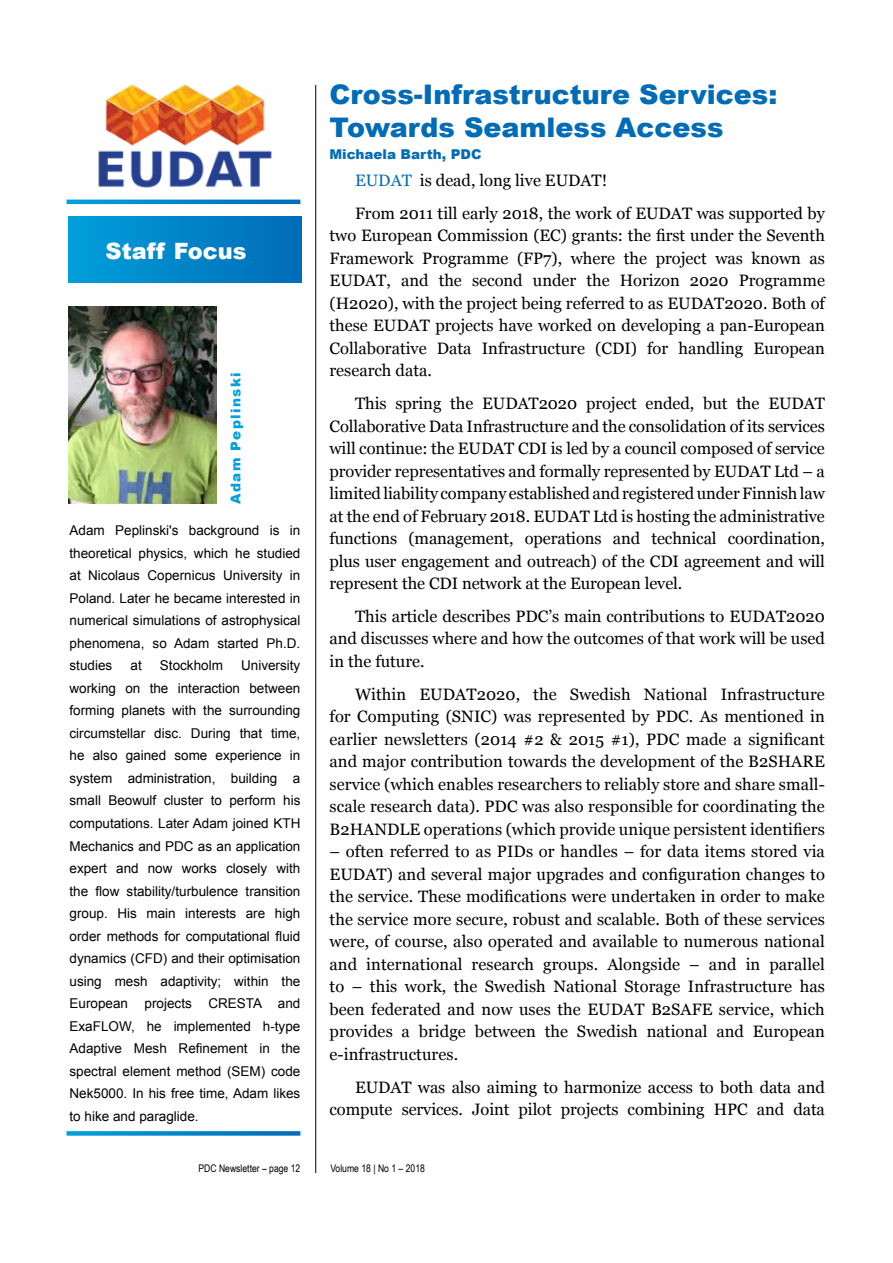
<style>
.page{position:relative;width:893px;height:1263px;background:#fff}
.page>*{position:absolute;margin:0;border:0;box-sizing:border-box;transform-origin:0 0}
.t1{font:900 27px/32.4px "Arial";color:#006cb7}
.t2{font:900 22.5px "Arial";color:#fff}
.t3{font:16.5px/22.5px "Georgia";color:#000;text-align:justify}
.t4{font:13.5px/22.5px "Arial";color:#000;text-align:justify}
.t5{font:900 13.5px "Arial";color:#006cb7}
.t6{font:900 13.5px "Arial";letter-spacing:.1em;color:#00a0dc}
.t7{font:10.5px "Arial Narrow";color:#000}
.s1{color:#006cb7}
</style>
<div class="page">
<hr style="left:315px;top:85px;width:1px;height:1088px;background:#000">
<img style="left:68px;top:306px;width:148px;height:198px">
<img style="left:98px;top:84px;width:174px;height:104px">
<div style="left:68px;top:216px;width:234px;height:67px;background:linear-gradient(to right,#009fdb,#006bb7)"></div>
<svg style="left:67px;top:1131px;width:233px;height:5px"></svg>
<svg style="left:67px;top:200px;width:233px;height:4px"></svg>
<h2 class="t2" style="left:105px;top:235px;width:143px">Staff Focus</h2>
<p class="t6" style="left:226px;top:504px;width:133px;rotate:-90deg">Adam Peplinski</p>
<p class="t4" style="left:70px;top:519px;width:232px">Adam Peplinski's background is in theoretical physics, which he studied at Nicolaus Copernicus University in Poland. Later he became interested in numerical simulations of astrophysical phenomena, so Adam started Ph.D. studies</p>
<p class="t4" style="left:130px;top:655px;width:13px">at</p>
<p class="t4" style="left:160px;top:655px;width:65px">Stockholm</p>
<p class="t4" style="left:70px;top:655px;width:232px;text-indent:172px">University working on the interaction between forming planets with the surrounding circumstellar disc. During that time, he also gained some experience in system administration, building a small Beowulf cluster to perform his computations. Later Adam joined KTH Mechanics and PDC as an application expert and now works closely with the flow stability/turbulence transition group. His main interests are high order methods for computational fluid dynamics (CFD) and their optimisation using mesh adaptivity; within the European projects CRESTA and ExaFLOW, he implemented h-type Adaptive Mesh Refinement in the spectral element method (SEM) code Nek5000. In his free time, Adam likes to hike and paraglide.</p>
<h1 class="t1" style="left:330px;top:78px;width:449px">Cross-Infrastructure Services:<br>Towards Seamless Access</h1>
<p class="t5" style="left:330px;top:145px;width:153px">Michaela Barth, PDC</p>
<p class="t3" style="left:355px;top:163px;width:471px;line-height:32.7px"><span class="s1">EUDAT</span> is dead, long live EUDAT!<br>From 2011 till early 2018, the work of EUDAT was supported by</p>
<p class="t3" style="left:330px;top:224px;width:497px">two European Commission (EC) grants: the first under the Seventh Framework Programme (FP7), where the project was known as EUDAT, and the second under the Horizon 2020 Programme (H2020), with the project being referred to as EUDAT2020. Both of these EUDAT projects have worked on developing a pan-European Collaborative Data Infrastructure (CDI) for handling European research data.</p>
<p class="t3" style="left:330px;top:391px;width:497px;text-indent:26px">This spring the EUDAT2020 project ended, but the EUDAT Collaborative Data Infrastructure and the consolidation of its services will continue: the EUDAT CDI is led by a council composed of service provider representatives and formally represented by EUDAT Ltd – a limited liability company established and registered under Finnish law at the end of February 2018. EUDAT Ltd is hosting the administrative functions (management, operations and technical coordination, plus user engagement and outreach) of the CDI agreement and will represent the CDI network at the European level.</p>
<p class="t3" style="left:330px;top:604px;width:497px;text-indent:26px">This article describes PDC’s main contributions to EUDAT2020 and discusses where and how the outcomes of that work will be used in the future.</p>
<p class="t3" style="left:330px;top:682px;width:497px;text-indent:26px">Within EUDAT2020, the Swedish National Infrastructure for Computing (SNIC) was represented by PDC. As mentioned in earlier newsletters (2014 #2 &amp; 2015 #1), PDC made a significant and major contribution towards the development of the B2SHARE service (which enables researchers to reliably store and share small&shy;scale research data). PDC was also responsible for coordinating the B2HANDLE operations (which provide unique persistent identifiers</p>
<p class="t3" style="left:330px;top:840px;width:497px">– often referred to as PIDs or handles – for data items stored via EUDAT) and several major upgrades and configuration changes to the service. These modifications were undertaken in order to make the service more secure, robust and scalable. Both of these services were, of course, also operated and available to numerous national and international research groups. Alongside – and in parallel to – this work, the Swedish National Storage Infrastructure has been federated and now uses the EUDAT B2SAFE service, which provides a bridge between the Swedish national and European e-infrastructures.</p>
<p class="t3" style="left:330px;top:1075px;width:497px;text-align:right">EUDAT was also aiming to harmonize access to both data and compute services. Joint pilot projects combining HPC and data</p>
<p class="t7" style="left:198px;top:1161px;width:103px">PDC Newsletter – page 12</p>
<p class="t7" style="left:330px;top:1161px;width:96px">Volume 18 | No 1 – 2018</p>
</div>
